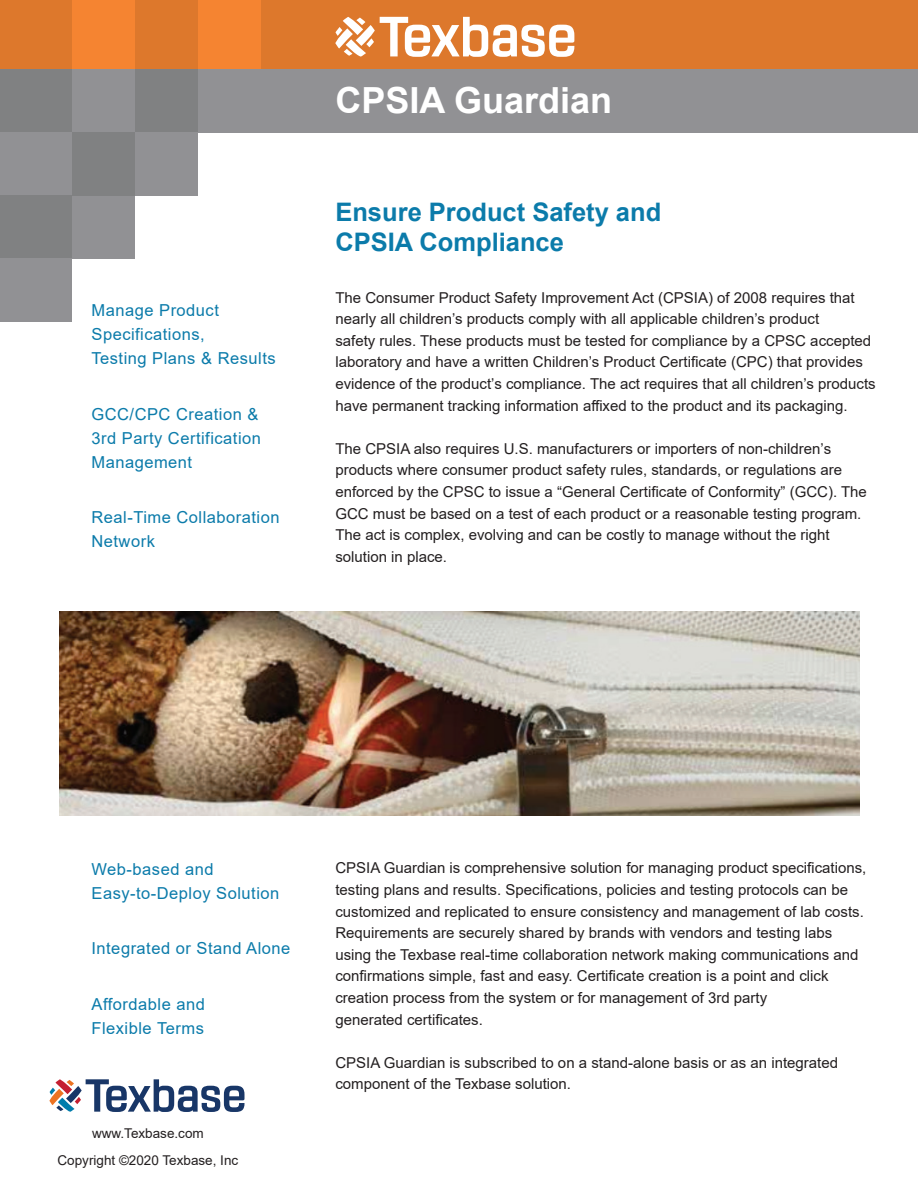
<style>
.page{position:relative;width:918px;height:1188px;background:#fff}
.page>*{position:absolute;margin:0;border:0;box-sizing:border-box;transform-origin:0 0}
.t1{font:700 36px "Arial";color:#fff}
.t2{font:700 25.5px/30.6px "Arial";color:#0b7baa}
.t3{font:16.5px/24px "Arial";letter-spacing:.03em;color:#0b7baa}
.t4{font:15px/21.6px "Arial";color:#231f20}
.t5{font:13.5px/27px "Arial";color:#231f20;text-align:center}
</style>
<div class="page">
<div style="left:261px;top:0;width:657px;height:69px;background:#dd782c"></div>
<div style="left:198px;top:0;width:63px;height:69px;background:#f58431"></div>
<div style="left:135px;top:0;width:63px;height:69px;background:#dd782c"></div>
<div style="left:71px;top:0;width:64px;height:69px;background:#f58431"></div>
<div style="left:198px;top:69px;width:720px;height:63px;background:#919194"></div>
<div style="left:135px;top:69px;width:63px;height:63px;background:#808182"></div>
<div style="left:71px;top:69px;width:64px;height:63px;background:#919194"></div>
<div style="left:135px;top:132px;width:63px;height:63px;background:#919194"></div>
<div style="left:71px;top:195px;width:64px;height:64px;background:#919194"></div>
<div style="left:71px;top:132px;width:64px;height:63px;background:#808182"></div>
<div style="left:0;top:0;width:71px;height:69px;background:#dd782c"></div>
<div style="left:0;top:69px;width:71px;height:63px;background:#808182"></div>
<div style="left:0;top:132px;width:71px;height:63px;background:#919194"></div>
<div style="left:0;top:195px;width:71px;height:64px;background:#808182"></div>
<div style="left:0;top:259px;width:71px;height:63px;background:#919194"></div>
<svg style="left:335px;top:17px;width:239px;height:40px"></svg>
<svg style="left:50px;top:1079px;width:194px;height:33px"></svg>
<img style="left:60px;top:612px;width:799px;height:203px">
<p class="t3" style="left:92px;top:298px;width:186px">Manage Product<br>Specifications,<br>Testing Plans &amp; Results</p>
<p class="t3" style="left:92px;top:402px;width:171px">GCC/CPC Creation &amp;<br>3rd Party Certification<br>Management</p>
<p class="t3" style="left:92px;top:505px;width:190px">Real-Time Collaboration<br>Network</p>
<h1 class="t1" style="left:335px;top:75px;width:278px">CPSIA Guardian</h1>
<h2 class="t2" style="left:335px;top:197px;width:327px">Ensure Product Safety and<br>CPSIA Compliance</h2>
<p class="t4" style="left:335px;top:287px;width:542px">The Consumer Product Safety Improvement Act (CPSIA) of 2008 requires that nearly all children’s products comply with all applicable children’s product<br>safety rules. These products must be tested for compliance by a CPSC accepted laboratory and have a written Children’s Product Certificate (CPC) that provides evidence of the product’s compliance. The act requires that all children’s products have permanent tracking information affixed to the product and its packaging.</p>
<p class="t4" style="left:335px;top:438px;width:533px">The CPSIA also requires U.S. manufacturers or importers of non-children’s products where consumer product safety rules, standards, or regulations are enforced by the CPSC to issue a “General Certificate of Conformity” (GCC). The GCC must be based on a test of each product or a reasonable testing program.<br>The act is complex, evolving and can be costly to manage without the right solution in place.</p>
<p class="t3" style="left:92px;top:857px;width:189px">Web-based and<br>Easy-to-Deploy Solution</p>
<p class="t3" style="left:92px;top:936px;width:201px">Integrated or Stand Alone</p>
<p class="t3" style="left:92px;top:992px;width:115px">Affordable and<br>Flexible Terms</p>
<p class="t5" style="left:57px;top:1119px;width:182px">www.Texbase.com<br>Copyright ©2020 Texbase, Inc</p>
<p class="t4" style="left:335px;top:857px;width:533px">CPSIA Guardian is comprehensive solution for managing product specifications, testing plans and results. Specifications, policies and testing protocols can be customized and replicated to ensure consistency and management of lab costs.<br>Requirements are securely shared by brands with vendors and testing labs using the Texbase real-time collaboration network making communications and confirmations simple, fast and easy. Certificate creation is a point and click creation process from the system or for management of 3rd party<br>generated certificates.</p>
<p class="t4" style="left:335px;top:1052px;width:504px">CPSIA Guardian is subscribed to on a stand-alone basis or as an integrated component of the Texbase solution.</p>
</div>
